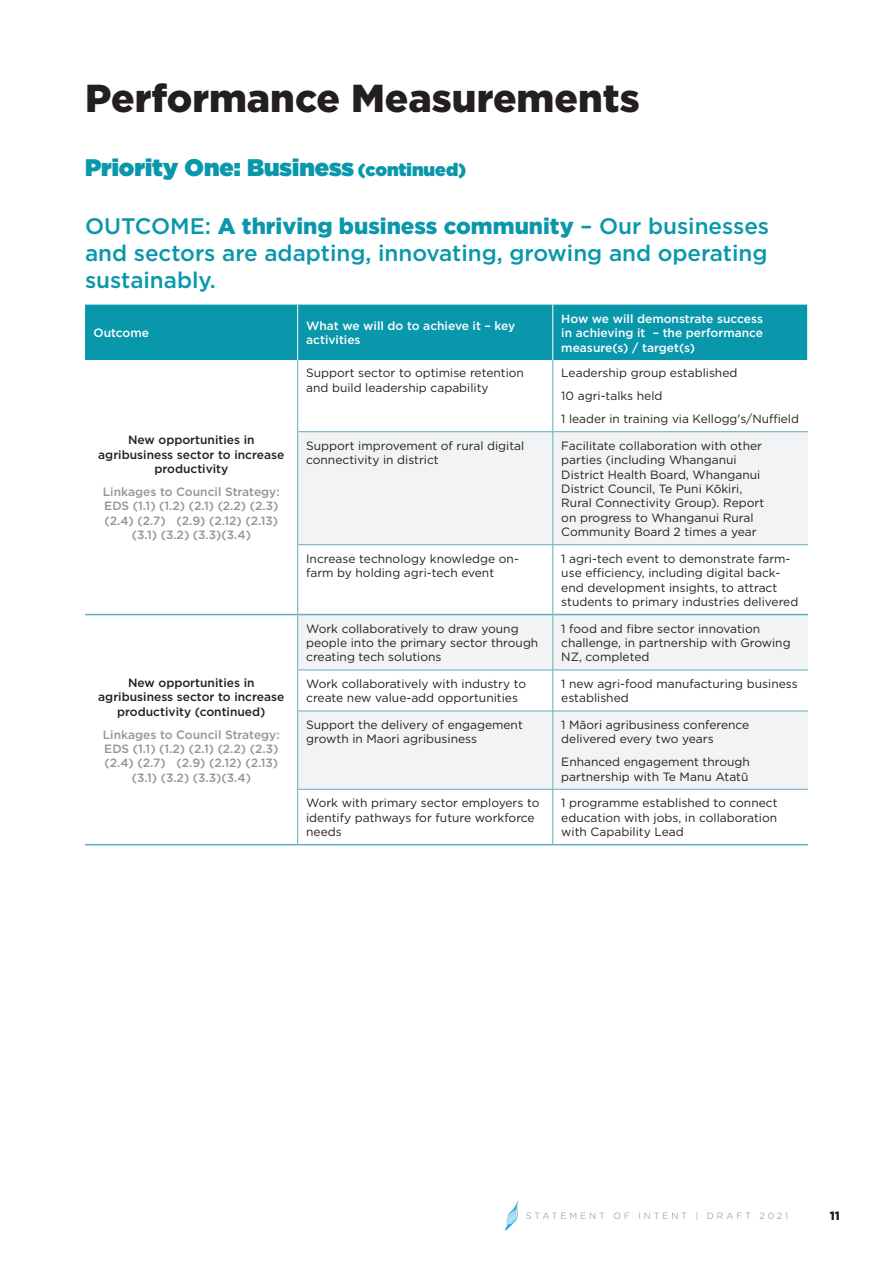
<style>
.page{position:relative;width:893px;height:1263px;background:#fff}
.page>*{position:absolute;margin:0;border:0;box-sizing:border-box;transform-origin:0 0}
.t1{font:900 39px "Gotham";color:#231f20}
.BIG_HEADINGs{font:900 24px "Gotham";color:#0997ac}
.table_goals{font:500 22.5px/27px "Gotham";color:#0997ac;text-align:justify}
.table_copy_small{font:12px/14.4px "Gotham";color:#231f20}
.grey{font:500 12px/14.4px "Gotham";color:#939598;text-align:center}
.table_bold{font:500 12px/14.4px "Gotham";color:#231f20;text-align:center}
.table_headings{font:500 12px/14.4px "Gotham";color:#fff}
.t2{font:900 12px "Gotham";color:#231f20}
.t3{font:300 9px "Gotham";letter-spacing:.325em;color:#808285}
.s1{font-size:18px}
.s2{font-weight:900}
</style>
<div class="page">
<div style="left:85px;top:305px;width:722px;height:55px;background:#0997ac"></div>
<svg style="left:298px;top:432px;width:510px;height:357px;fill:#f2f3f4"></svg>
<hr style="left:297px;top:305px;width:1px;height:55px;background:#fff">
<hr style="left:553px;top:305px;width:1px;height:55px;background:#fff">
<hr style="left:553px;top:360px;width:1px;height:71px;background:#60aebf">
<hr style="left:553px;top:432px;width:1px;height:112px;background:#60aebf">
<hr style="left:553px;top:545px;width:1px;height:69px;background:#60aebf">
<hr style="left:553px;top:615px;width:1px;height:55px;background:#60aebf">
<hr style="left:553px;top:670px;width:1px;height:41px;background:#60aebf">
<hr style="left:553px;top:711px;width:1px;height:78px;background:#60aebf">
<hr style="left:553px;top:789px;width:1px;height:55px;background:#60aebf">
<hr style="left:85px;top:844px;width:213px;height:1px;background:#60aebf">
<hr style="left:297px;top:431px;width:256px;height:1px;background:#60aebf">
<hr style="left:553px;top:431px;width:255px;height:1px;background:#60aebf">
<hr style="left:297px;top:544px;width:256px;height:1px;background:#60aebf">
<hr style="left:553px;top:544px;width:255px;height:1px;background:#60aebf">
<hr style="left:297px;top:670px;width:256px;height:1px;background:#60aebf">
<hr style="left:553px;top:670px;width:255px;height:1px;background:#60aebf">
<hr style="left:297px;top:711px;width:256px;height:1px;background:#60aebf">
<hr style="left:553px;top:711px;width:255px;height:1px;background:#60aebf">
<hr style="left:297px;top:789px;width:256px;height:1px;background:#60aebf">
<hr style="left:553px;top:789px;width:255px;height:1px;background:#60aebf">
<hr style="left:297px;top:360px;width:1px;height:71px;background:#60aebf">
<hr style="left:297px;top:432px;width:1px;height:112px;background:#60aebf">
<hr style="left:297px;top:545px;width:1px;height:69px;background:#60aebf">
<hr style="left:298px;top:614px;width:255px;height:1px;background:#60aebf">
<hr style="left:553px;top:614px;width:255px;height:1px;background:#60aebf">
<hr style="left:85px;top:614px;width:213px;height:1px;background:#60aebf">
<hr style="left:297px;top:615px;width:1px;height:55px;background:#60aebf">
<hr style="left:297px;top:670px;width:1px;height:41px;background:#60aebf">
<hr style="left:297px;top:711px;width:1px;height:78px;background:#60aebf">
<hr style="left:297px;top:789px;width:1px;height:55px;background:#60aebf">
<hr style="left:298px;top:844px;width:255px;height:1px;background:#60aebf">
<hr style="left:553px;top:844px;width:255px;height:1px;background:#60aebf">
<svg style="left:504px;top:1201px;width:15px;height:29px"></svg>
<p class="t1" style="left:85px;top:72px;width:556px">Performance Measurements</p>
<p class="BIG_HEADINGs" style="left:85px;top:150px;width:383px">Priority One: Business <span class="s1">(continued)</span></p>
<p class="table_goals" style="left:85px;top:212px;width:686px">OUTCOME: <span class="s2">A thriving business community</span> – Our businesses and sectors are adapting, innovating, growing and operating sustainably.</p>
<p class="table_headings" style="left:94px;top:325px;width:57px">Outcome</p>
<p class="table_headings" style="left:306px;top:318px;width:211px">What we will do to achieve it – key activities</p>
<p class="table_headings" style="left:561px;top:311px;width:203px;text-align:justify">How we will demonstrate success in achieving it – the performance measure(s) / target(s)</p>
<p class="table_bold" style="left:98px;top:433px;width:188px">New opportunities in agribusiness sector to increase productivity</p>
<p class="grey" style="left:103px;top:484px;width:178px">Linkages to Council Strategy:<br>EDS (1.1) (1.2) (2.1) (2.2) (2.3) (2.4) (2.7) (2.9) (2.12) (2.13) (3.1) (3.2) (3.3)(3.4)</p>
<p class="table_bold" style="left:98px;top:675px;width:188px">New opportunities in agribusiness sector to increase productivity (continued)</p>
<p class="grey" style="left:103px;top:727px;width:178px">Linkages to Council Strategy:<br>EDS (1.1) (1.2) (2.1) (2.2) (2.3) (2.4) (2.7) (2.9) (2.12) (2.13) (3.1) (3.2) (3.3)(3.4)</p>
<p class="table_copy_small" style="left:306px;top:366px;width:219px">Support sector to optimise retention and build leadership capability</p>
<p class="table_copy_small" style="left:561px;top:366px;width:178px">Leadership group established</p>
<p class="table_copy_small" style="left:561px;top:389px;width:103px">10 agri-talks held</p>
<p class="table_copy_small" style="left:561px;top:411px;width:239px">1 leader in training via Kellogg's/Nuffield</p>
<p class="table_copy_small" style="left:306px;top:438px;width:220px">Support improvement of rural digital connectivity in district</p>
<p class="table_copy_small" style="left:561px;top:438px;width:204px">Facilitate collaboration with other parties (including Whanganui District Health Board, Whanganui District Council, Te Puni Kōkiri, Rural Connectivity Group). Report on progress to Whanganui Rural Community Board 2 times a year</p>
<p class="table_copy_small" style="left:306px;top:551px;width:214px">Increase technology knowledge on&shy;farm by holding agri-tech event</p>
<p class="table_copy_small" style="left:561px;top:551px;width:239px">1 agri-tech event to demonstrate farm&shy;use efficiency, including digital back&shy;end development insights, to attract students to primary industries delivered</p>
<p class="table_copy_small" style="left:306px;top:621px;width:234px">Work collaboratively to draw young people into the primary sector through creating tech solutions</p>
<p class="table_copy_small" style="left:561px;top:621px;width:231px">1 food and fibre sector innovation challenge, in partnership with Growing<br>NZ, completed</p>
<p class="table_copy_small" style="left:306px;top:676px;width:221px">Work collaboratively with industry to create new value-add opportunities</p>
<p class="table_copy_small" style="left:561px;top:676px;width:238px">1 new agri-food manufacturing business established</p>
<p class="table_copy_small" style="left:306px;top:717px;width:218px">Support the delivery of engagement growth in Maori agribusiness</p>
<p class="table_copy_small" style="left:561px;top:717px;width:190px">1 Māori agribusiness conference delivered every two years</p>
<p class="table_copy_small" style="left:561px;top:755px;width:190px">Enhanced engagement through partnership with Te Manu Atatū</p>
<p class="table_copy_small" style="left:306px;top:796px;width:235px">Work with primary sector employers to identify pathways for future workforce needs</p>
<p class="table_copy_small" style="left:561px;top:796px;width:218px;text-align:justify">1 programme established to connect education with jobs, in collaboration with Capability Lead</p>
<p class="t3" style="left:526px;top:1210px;width:264px">STATEMENT OF INTENT | DRAFT 2021</p>
<p class="t2" style="left:830px;top:1208px;width:12px">11</p>
</div>
